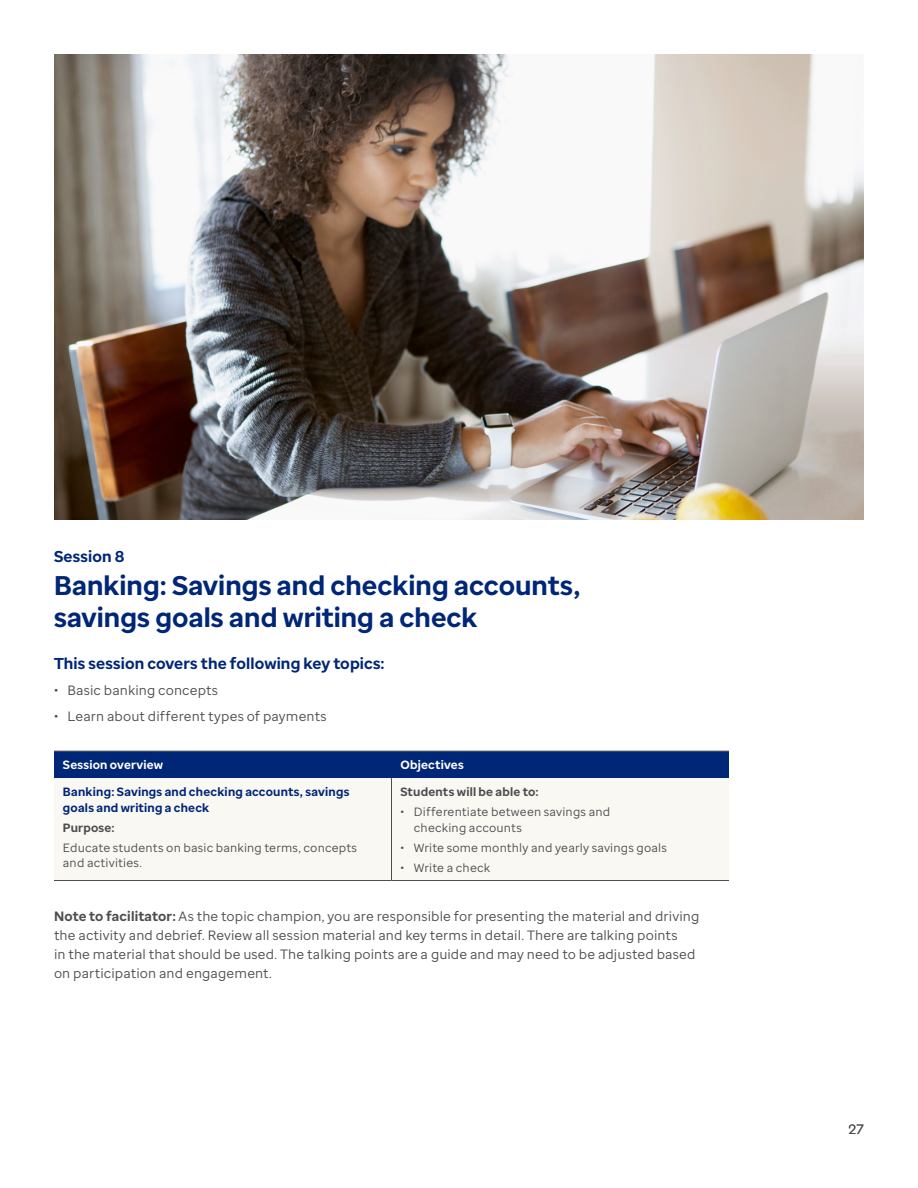
<style>
.page{position:relative;width:918px;height:1188px;background:#fff}
.page>*{position:absolute;margin:0;border:0;box-sizing:border-box;transform-origin:0 0}
.t1{font:700 27px/32.4px "Optum Sans";color:#002677}
.t2{font:700 15.75px "Optum Sans";letter-spacing:.01em;color:#002677}
.t3{font:13.5px/18.9px "Optum Sans";letter-spacing:.01em;color:#4b4d4f}
.t4{font:12px/15.6px "Optum Sans";letter-spacing:.015em;color:#4b4d4f}
.t5{font:700 12px/15.6px "Optum Sans";letter-spacing:.02em;color:#002677}
.t6{font:700 12px "Optum Sans";letter-spacing:.02em;color:#4b4d4f}
.t7{font:700 12px "Optum Sans";letter-spacing:.02em;color:#fff}
.s1{font-weight:700}
</style>
<div class="page">
<img style="left:54px;top:54px;width:810px;height:466px">
<div style="left:54px;top:752px;width:675px;height:26px;background:#002677"></div>
<div style="left:54px;top:778px;width:675px;height:102px;background:#faf8f2"></div>
<hr style="left:54px;top:751px;width:338px;height:1px;background:#4b4d4f">
<hr style="left:392px;top:751px;width:337px;height:1px;background:#4b4d4f">
<hr style="left:54px;top:880px;width:338px;height:1px;background:#4b4d4f">
<hr style="left:391px;top:778px;width:1px;height:102px;background:#4b4d4f">
<hr style="left:392px;top:880px;width:337px;height:1px;background:#4b4d4f">
<p class="t2" style="left:54px;top:546px;width:72px">Session 8</p>
<h1 class="t1" style="left:54px;top:569px;width:528px">Banking: Savings and checking accounts, savings goals and writing a check</h1>
<p class="t2" style="left:54px;top:653px;width:332px">This session covers the following key topics:</p>
<p class="t3" style="left:54px;top:681px;width:166px">• Basic banking concepts</p>
<p class="t3" style="left:54px;top:706px;width:274px">• Learn about different types of payments</p>
<p class="t7" style="left:63px;top:757px;width:102px">Session overview</p>
<p class="t7" style="left:400px;top:757px;width:65px">Objectives</p>
<p class="t5" style="left:63px;top:784px;width:288px">Banking: Savings and checking accounts, savings goals and writing a check</p>
<p class="t6" style="left:63px;top:820px;width:53px">Purpose:</p>
<p class="t4" style="left:63px;top:840px;width:296px">Educate students on basic banking terms, concepts and activities.</p>
<p class="t6" style="left:400px;top:784px;width:140px">Students will be able to:</p>
<p class="t4" style="left:414px;top:804px;width:198px;text-indent:-14px">• Differentiate between savings and checking accounts</p>
<p class="t4" style="left:400px;top:840px;width:268px">• Write some monthly and yearly savings goals</p>
<p class="t4" style="left:400px;top:859px;width:91px">• Write a check</p>
<p class="t3" style="left:54px;top:907px;width:647px"><span class="s1">Note to facilitator:</span> As the topic champion, you are responsible for presenting the material and driving the activity and debrief. Review all session material and key terms in detail. There are talking points<br>in the material that should be used. The talking points are a guide and may need to be adjusted based on participation and engagement.</p>
<p class="t3" style="left:849px;top:1120px;width:17px">27</p>
</div>
